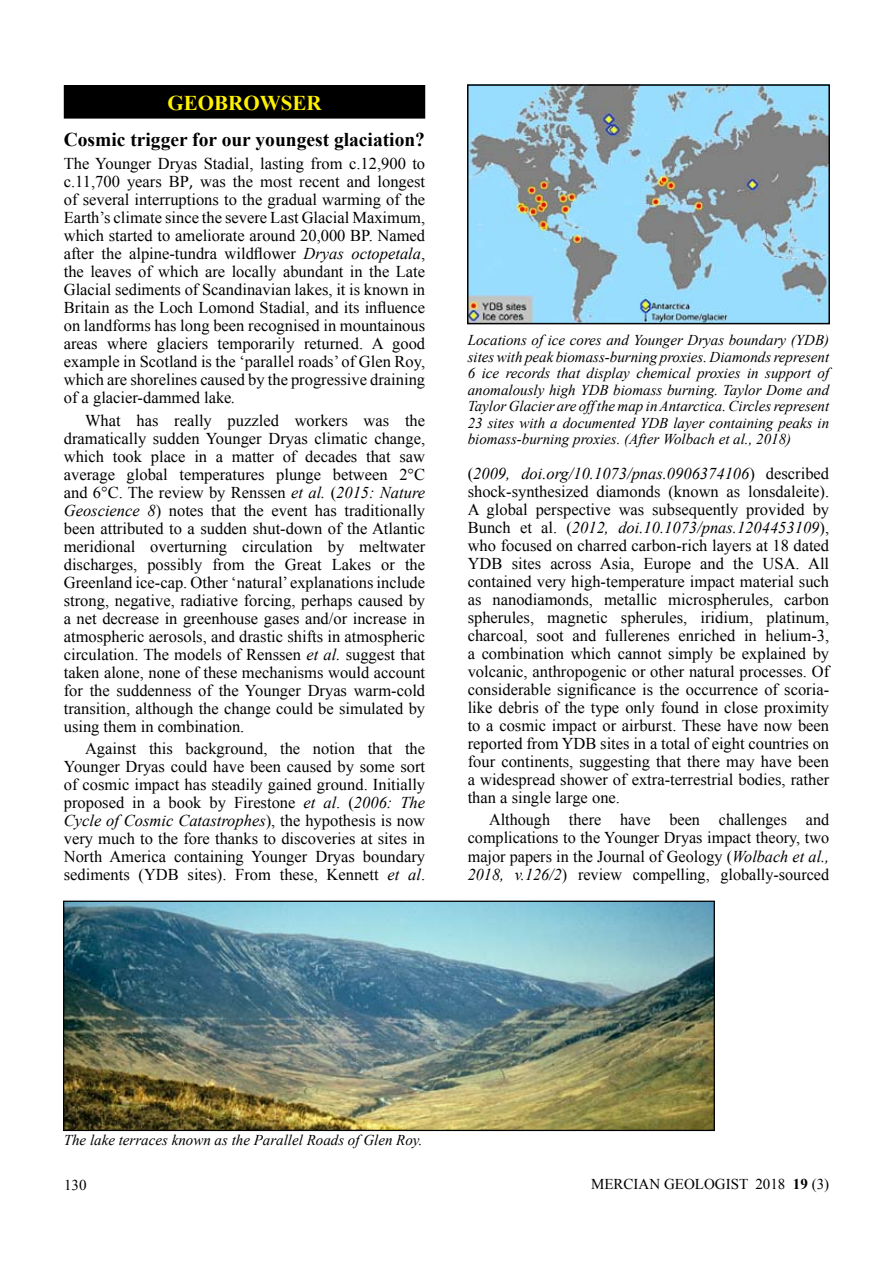
<style>
.page{position:relative;width:893px;height:1263px;background:#fff}
.page>*{position:absolute;margin:0;border:0;box-sizing:border-box;transform-origin:0 0}
.t1{font:700 21px "Times New Roman";color:#fff200}
.t2{font:700 19.5px "Times New Roman";color:#000}
.t3{font:16.5px/18px "Times New Roman";color:#000;text-align:justify}
.t4{font:italic 15px/16.5px "Times New Roman";color:#000;text-align:justify}
.t5{font:15px "Times New Roman";color:#000}
.s1{font-family:"Calibri"}
.s2{font-style:italic}
.s3{font-weight:700}
</style>
<div class="page">
<div style="left:65px;top:86px;width:359px;height:32px;background:#000"></div>
<div style="left:64px;top:85px;width:361px;height:34px;border:2px solid #000"></div>
<img style="left:470px;top:87px;width:357px;height:234px">
<div style="left:467px;top:84px;width:363px;height:240px;border:2px solid #000"></div>
<img style="left:65px;top:903px;width:648px;height:226px">
<div style="left:63px;top:901px;width:652px;height:230px;border:1px solid #000"></div>
<p class="t1" style="left:167px;top:87px;width:156px">GEOBROWSER</p>
<p class="t2" style="left:64px;top:126px;width:363px">Cosmic trigger for our youngest glaciation?</p>
<p class="t3" style="left:64px;top:154px;width:363px">The Younger Dryas Stadial, lasting from c.12,900 to c.11,700 years BP<span class="s1">,</span> was the most recent and longest of several interruptions to the gradual warming of the Earth’s climate since the severe Last Glacial Maximum, which started to ameliorate around 20,000 BP. Named after the alpine-tundra wildflower <span class="s2">Dryas octopetala</span>, the leaves of which are locally abundant in the Late Glacial sediments of Scandinavian lakes, it is known in Britain as the Loch Lomond Stadial, and its influence on landforms has long been recognised in mountainous areas where glaciers temporarily returned. A good example in Scotland is the ‘parallel roads’ of Glen Roy, which are shorelines caused by the progressive draining of a glacier-dammed lake<span class="s2">.</span></p>
<p class="t3" style="left:64px;top:410px;width:363px;text-indent:21px">What has really puzzled workers was the dramatically sudden Younger Dryas climatic change, which took place in a matter of decades that saw average global temperatures plunge between 2°C and 6°C. The review by Renssen <span class="s2">et al.</span> (<span class="s2">2015: Nature Geoscience 8</span>) notes that the event has traditionally been attributed to a sudden shut-down of the Atlantic meridional overturning circulation by meltwater discharges, possibly from the Great Lakes or the Greenland ice-cap. Other ‘natural’ explanations include strong, negative, radiative forcing, perhaps caused by a net decrease in greenhouse gases and/or increase in atmospheric aerosols, and drastic shifts in atmospheric circulation. The models of Renssen <span class="s2">et al.</span> suggest that taken alone, none of these mechanisms would account for the suddenness of the Younger Dryas warm-cold transition, although the change could be simulated by using them in combination.</p>
<p class="t3" style="left:64px;top:739px;width:363px;text-indent:21px">Against this background, the notion that the Younger Dryas could have been caused by some sort of cosmic impact has steadily gained ground. Initially proposed in a book by Firestone <span class="s2">et al</span>. (<span class="s2">2006: The Cycle of Cosmic Catastrophes</span>), the hypothesis is now very much to the fore thanks to discoveries at sites in North America containing Younger Dryas boundary sediments (YDB sites). From these, Kennett <span class="s2">et al</span>.</p>
<p class="t4" style="left:468px;top:332px;width:363px">Locations of ice cores and Younger Dryas boundary (YDB) sites with peak biomass-burning proxies. Diamonds represent 6 ice records that display chemical proxies in support of anomalously high YDB biomass burning. Taylor Dome and Taylor Glacier are off the map in Antarctica. Circles represent 23 sites with a documented YDB layer containing peaks in biomass-burning proxies. (After Wolbach et al., 2018)</p>
<p class="t3" style="left:468px;top:463px;width:363px">(<span class="s2">2009, doi.org/10.1073/pnas.0906374106</span>) described shock-synthesized diamonds (known as lonsdaleite).<br>A global perspective was subsequently provided by Bunch et al. (<span class="s2">2012, doi.10.1073/pnas.1204453109</span>), who focused on charred carbon-rich layers at 18 dated YDB sites across Asia, Europe and the USA. All contained very high-temperature impact material such as nanodiamonds, metallic microspherules, carbon spherules, magnetic spherules, iridium, platinum, charcoal, soot and fullerenes enriched in helium-3, a combination which cannot simply be explained by volcanic, anthropogenic or other natural processes. Of considerable significance is the occurrence of scoria&shy;like debris of the type only found in close proximity to a cosmic impact or airburst. These have now been reported from YDB sites in a total of eight countries on four continents, suggesting that there may have been a widespread shower of extra-terrestrial bodies, rather than a single large one.</p>
<p class="t3" style="left:468px;top:810px;width:363px;text-indent:21px">Although there have been challenges and complications to the Younger Dryas impact theory, two major papers in the Journal of Geology (<span class="s2">Wolbach et al., 2018, v.126/2</span>) review compelling, globally-sourced</p>
<p class="t4" style="left:64px;top:1131px;width:360px">The lake terraces known as the Parallel Roads of Glen Roy.</p>
<p class="t5" style="left:64px;top:1174px;width:24px">130</p>
<p class="t5" style="left:591px;top:1174px;width:240px">MERCIAN GEOLOGIST 2018 <span class="s3">19</span> (3)</p>
</div>
